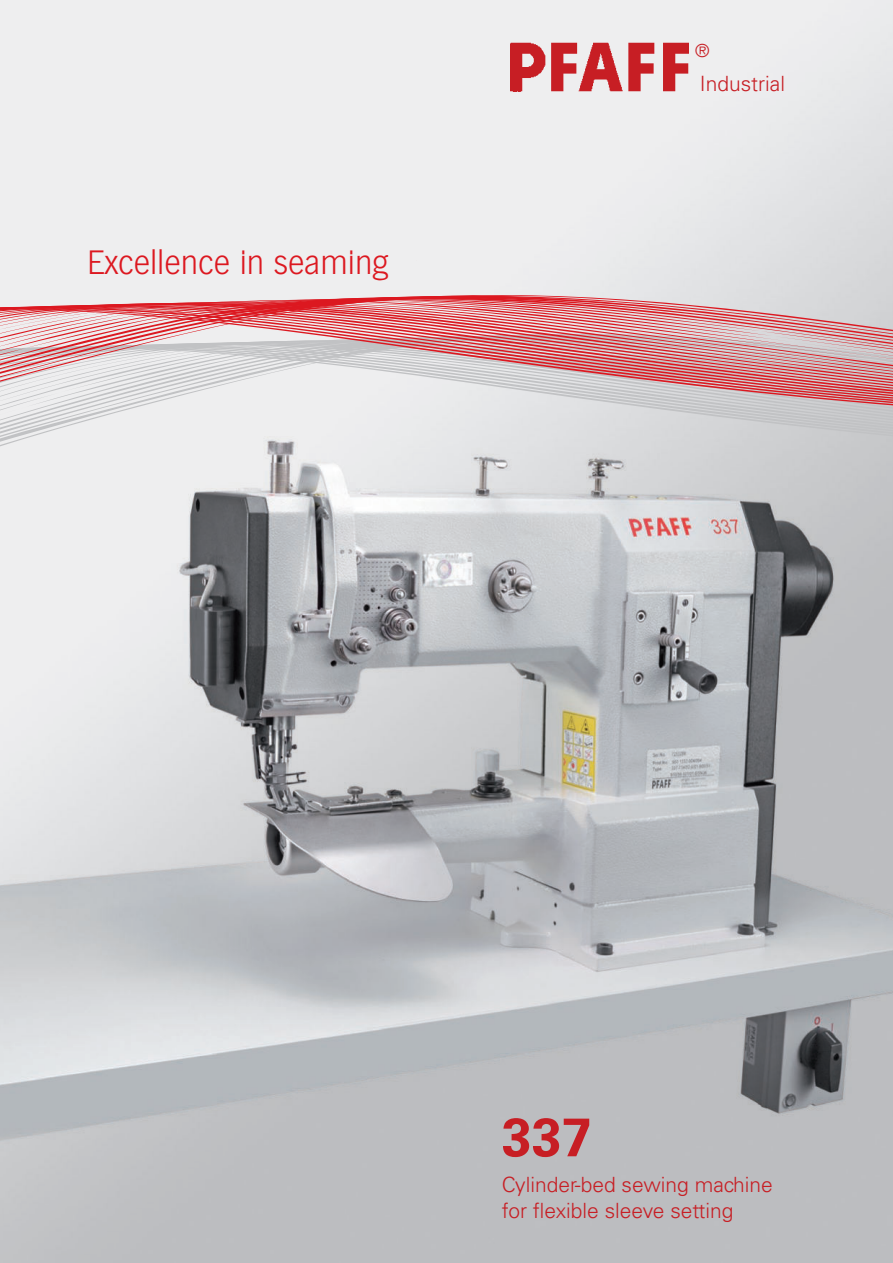
<style>
.page{position:relative;width:893px;height:1263px;background:#fff}
.page>*{position:absolute;margin:0;border:0;box-sizing:border-box;transform-origin:0 0}
.t1{font:700 54px "Univers";color:#c71e24}
.t2{font:200 32.7px "Hamburg";color:#dc1820}
.t3{font:300 21px/25.2px "Univers";color:#c71e24}
.t4{font:300 18px "Univers";color:#c71e24}
</style>
<div class="page">
<img style="left:0;top:0;width:893px;height:1263px">
<img style="left:510px;top:43px;width:179px;height:49px">
<svg style="left:0;top:450px;width:893px;height:24px;background:#dcdcde"></svg>
<svg style="left:0;top:284px;width:893px;height:162px;background:#ddbec0"></svg>
<h2 class="t2" style="left:87px;top:243px;width:302px">Excellence in seaming</h2>
<p class="t4" style="left:695px;top:44px;width:16px">®</p>
<p class="t3" style="left:700px;top:73px;width:87px">Industrial</p>
<h1 class="t1" style="left:502px;top:1116px;width:91px">337</h1>
<p class="t3" style="left:502px;top:1174px;width:273px">Cylinder-bed sewing machine for 昀氀exible sleeve setting</p>
</div>
